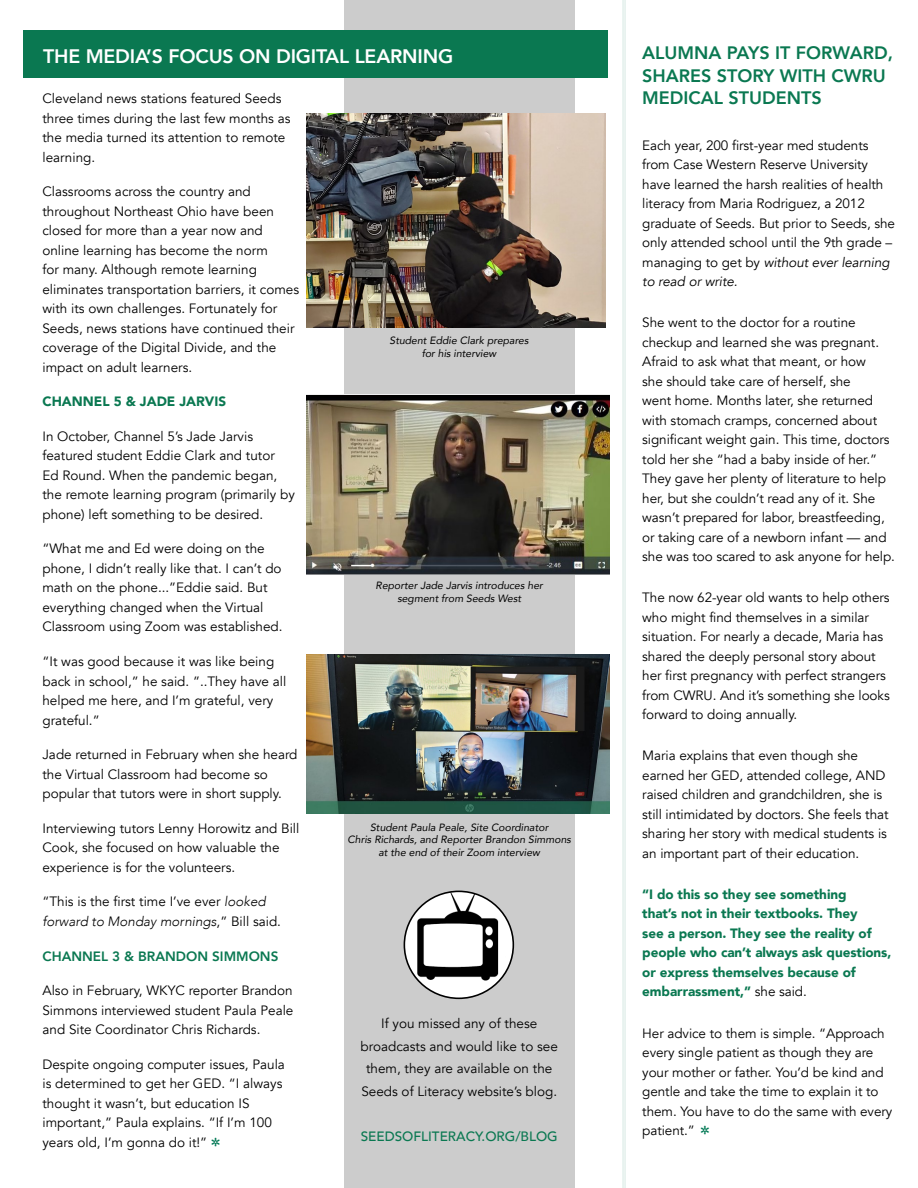
<style>
.page{position:relative;width:918px;height:1188px;background:#fff}
.page>*{position:absolute;margin:0;border:0;box-sizing:border-box;transform-origin:0 0}
.t1{font:800 19.5px "Avenir";letter-spacing:-.01em;color:#fff}
.t2{font:800 18px/22.5px "Avenir";color:#0a7851}
.t3{font:13.5px/19.5px "Avenir";color:#000}
.t4{font:900 13.5px/19.5px "Avenir";letter-spacing:-.005em;color:#0a7851}
.t5{font:500 13.5px "Avenir";color:#0a7851}
.t6{font:800 13.5px "Avenir";color:#0a7851}
.t7{font:italic 10.5px/12.6px "Avenir";color:#000;text-align:center}
.s1{font-style:italic}
.s2{font-weight:400;color:#000}
.s3{font-family:"Distro Bats";color:#007854}
.s4{font-weight:300;font-style:italic}
</style>
<div class="page">
<div style="left:344px;top:0;width:230px;height:1188px;background:#ccc"></div>
<hr style="left:625px;top:0;width:1px;height:1188px;background:#0a7851">
<hr style="left:623px;top:0;width:1px;height:1188px;background:#0a7851">
<div style="left:23px;top:30px;width:584px;height:48px;background:#0a7851"></div>
<img style="left:306px;top:655px;width:303px;height:158px">
<img style="left:306px;top:395px;width:303px;height:179px">
<img style="left:306px;top:113px;width:300px;height:214px">
<svg style="left:404px;top:891px;width:109px;height:107px"></svg>
<img style="left:412px;top:891px;width:94px;height:107px">
<div style="left:404px;top:891px;width:110px;height:108px;border:2px solid #000;border-radius:50%"></div>
<p class="t1" style="left:43px;top:42px;width:412px">THE MEDIA’S FOCUS ON DIGITAL LEARNING</p>
<p class="t2" style="left:642px;top:42px;width:252px">ALUMNA PAYS IT FORWARD,<br>SHARES STORY WITH CWRU<br>MEDICAL STUDENTS</p>
<p class="t3" style="left:642px;top:135px;width:254px">Each year, 200 first-year med students from Case Western Reserve University have learned the harsh realities of health literacy from Maria Rodriguez, a 2012 graduate of Seeds. But prior to Seeds, she only attended school until the 9th grade – managing to get by <span class="s1">without ever learning to read or write.</span></p>
<p class="t3" style="left:642px;top:313px;width:254px">She went to the doctor for a routine checkup and learned she was pregnant.<br>Afraid to ask what that meant, or how<br>she should take care of herself, she<br>went home. Months later, she returned with stomach cramps, concerned about significant weight gain. This time, doctors told her she “had a baby inside of her.” They gave her plenty of literature to help her, but she couldn’t read any of it. She wasn’t prepared for labor, breastfeeding, or taking care of a newborn infant — and she was too scared to ask anyone for help.</p>
<p class="t3" style="left:642px;top:588px;width:249px">The now 62-year old wants to help others who might find themselves in a similar situation. For nearly a decade, Maria has shared the deeply personal story about her first pregnancy with perfect strangers from CWRU. And it’s something she looks forward to doing annually.</p>
<p class="t3" style="left:642px;top:746px;width:248px">Maria explains that even though she earned her GED, attended college, AND raised children and grandchildren, she is still intimidated by doctors. She feels that sharing her story with medical students is an important part of their education.</p>
<p class="t4" style="left:642px;top:884px;width:251px">“I do this so they see something<br>that’s not in their textbooks. They<br>see a person. They see the reality of people who can’t always ask questions, or express themselves because of embarrassment,” <span class="s2">she said.</span></p>
<p class="t3" style="left:642px;top:1023px;width:252px">Her advice to them is simple. “Approach every single patient as though they are your mother or father. You’d be kind and gentle and take the time to explain it to them. You have to do the same with every patient.” <span class="s3">k</span></p>
<p class="t3" style="left:42px;top:89px;width:249px">Cleveland news stations featured Seeds three times during the last few months as the media turned its attention to remote learning.</p>
<p class="t3" style="left:42px;top:182px;width:258px">Classrooms across the country and throughout Northeast Ohio have been closed for more than a year now and online learning has become the norm<br>for many. Although remote learning eliminates transportation barriers, it comes with its own challenges. Fortunately for Seeds, news stations have continued their coverage of the Digital Divide, and the impact on adult learners.</p>
<p class="t4" style="left:42px;top:391px;width:185px">CHANNEL 5 &amp; JADE JARVIS</p>
<p class="t3" style="left:42px;top:427px;width:254px">In October, Channel 5’s Jade Jarvis featured student Eddie Clark and tutor<br>Ed Round. When the pandemic began, the remote learning program (primarily by phone) left something to be desired.</p>
<p class="t3" style="left:42px;top:539px;width:242px">“What me and Ed were doing on the phone, I didn’t really like that. I can’t do math on the phone...”Eddie said. But everything changed when the Virtual Classroom using Zoom was established.</p>
<p class="t3" style="left:42px;top:652px;width:245px">“It was good because it was like being back in school,” he said. ”..They have all helped me here, and I’m grateful, very grateful.”</p>
<p class="t3" style="left:42px;top:745px;width:257px">Jade returned in February when she heard the Virtual Classroom had become so popular that tutors were in short supply.</p>
<p class="t3" style="left:42px;top:819px;width:258px">Interviewing tutors Lenny Horowitz and Bill<br>Cook, she focused on how valuable the experience is for the volunteers.</p>
<p class="t3" style="left:42px;top:892px;width:240px">“This is the first time I’ve ever <span class="s4">looked forward to Monday mornings</span>,” Bill said.</p>
<p class="t6" style="left:42px;top:945px;width:237px">CHANNEL 3 &amp; BRANDON SIMMONS</p>
<p class="t3" style="left:42px;top:981px;width:252px;text-align:justify">Also in February, WKYC reporter Brandon Simmons interviewed student Paula Peale and Site Coordinator Chris Richards.</p>
<p class="t3" style="left:42px;top:1055px;width:244px">Despite ongoing computer issues, Paula is determined to get her GED. “I always thought it wasn’t, but education IS important,” Paula explains. “If I’m 100 years old, I’m gonna do it!” <span class="s3">k</span></p>
<p class="t7" style="left:389px;top:334px;width:141px">Student Eddie Clark prepares</p>
<p class="t7" style="left:422px;top:347px;width:76px">for his interview</p>
<p class="t7" style="left:376px;top:579px;width:169px">Reporter Jade Jarvis introduces her</p>
<p class="t7" style="left:397px;top:592px;width:125px">segment from Seeds West</p>
<p class="t7" style="left:370px;top:821px;width:180px">Student Paula Peale, Site Coordinator</p>
<p class="t7" style="left:348px;top:833px;width:225px">Chris Richards, and Reporter Brandon Simmons at the end of their Zoom interview</p>
<p class="t3" style="left:361px;top:1013px;width:199px;line-height:22.5px;text-align:center">If you missed any of these broadcasts and would like to see them, they are available on the<br>Seeds of Literacy website’s blog.</p>
<p class="t5" style="left:361px;top:1124px;width:199px">SEEDSOFLITERACY.ORG/BLOG</p>
</div>
